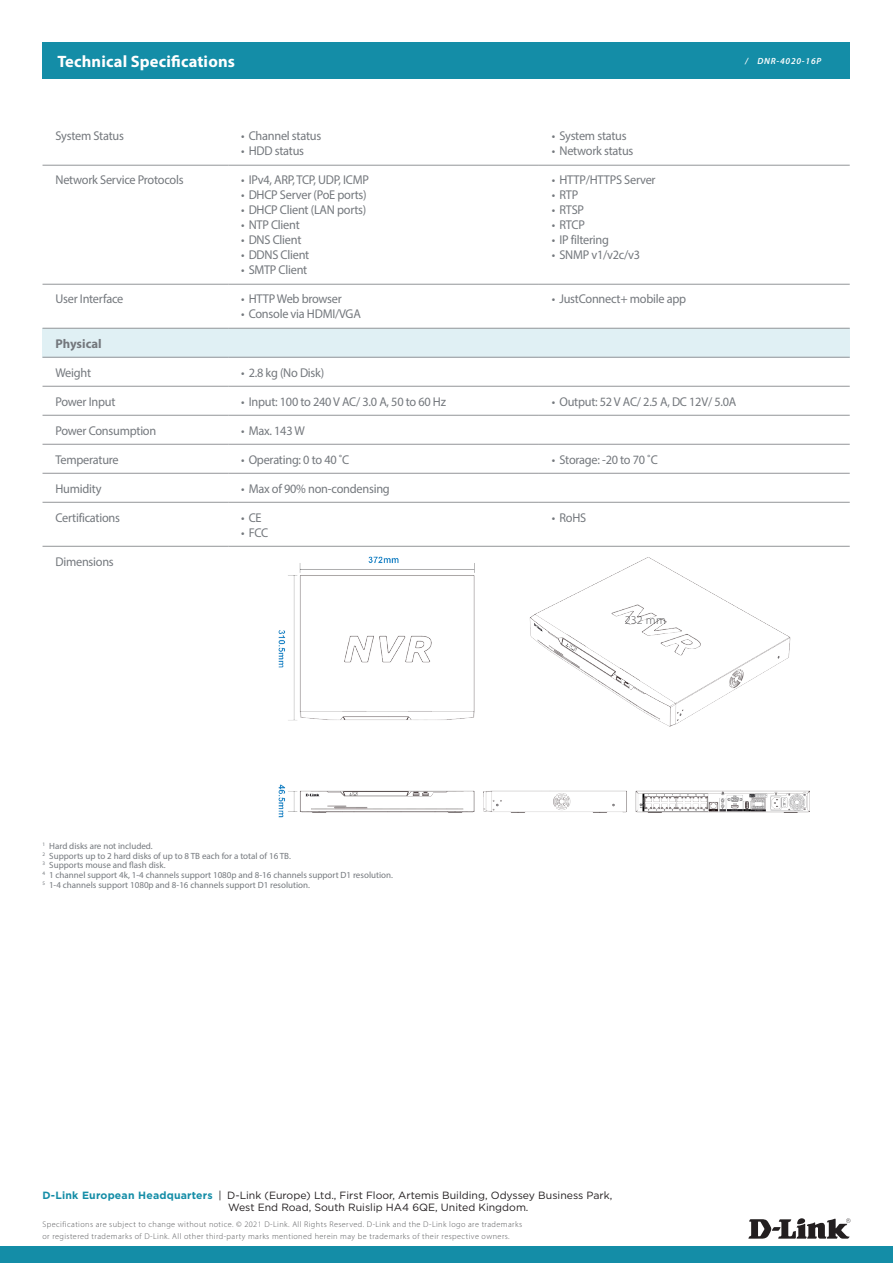
<style>
.page{position:relative;width:893px;height:1263px;background:#fff}
.page>*{position:absolute;margin:0;border:0;box-sizing:border-box;transform-origin:0 0}
.t1{font:700 16.5px "Myriad Pro";letter-spacing:.01em;color:#fff}
.t2{font:12.75px "Myriad Pro";letter-spacing:-.02em;color:#74787d}
.t3{font:700 12.75px "Myriad Pro";color:#74787d}
.t4{font:300 12px "Myriad Pro";color:#57585a}
.t5{font:10.5px/12.6px "Gotham";color:#231f20}
.t6{font:9px/9.8px "Myriad Pro";color:#74787d}
.t7{font:italic 600 9px "Myriad Pro";letter-spacing:.085em;color:#fff}
.t8{font:300 8.25px/12px "Myriad Pro";letter-spacing:.05em;color:#57585a}
.s1{font-weight:700;color:#148da7}
</style>
<div class="page">
<div style="left:0;top:1247px;width:893px;height:16px;background:#148da7"></div>
<div style="left:43px;top:43px;width:807px;height:36px;background:#148da7"></div>
<svg style="left:748px;top:1218px;width:102px;height:21px"></svg>
<div style="left:43px;top:328px;width:807px;height:29px;background:#e0f0f4"></div>
<hr style="left:43px;top:165px;width:185px;height:1px;background:#939598">
<hr style="left:228px;top:165px;width:311px;height:1px;background:#939598">
<hr style="left:539px;top:165px;width:311px;height:1px;background:#939598">
<hr style="left:43px;top:284px;width:185px;height:1px;background:#939598">
<hr style="left:228px;top:284px;width:311px;height:1px;background:#939598">
<hr style="left:539px;top:284px;width:311px;height:1px;background:#939598">
<hr style="left:43px;top:328px;width:185px;height:1px;background:#939598">
<hr style="left:43px;top:357px;width:185px;height:1px;background:#939598">
<hr style="left:43px;top:386px;width:185px;height:1px;background:#939598">
<hr style="left:228px;top:386px;width:311px;height:1px;background:#939598">
<hr style="left:539px;top:386px;width:311px;height:1px;background:#939598">
<hr style="left:43px;top:415px;width:185px;height:1px;background:#939598">
<hr style="left:228px;top:415px;width:311px;height:1px;background:#939598">
<hr style="left:539px;top:415px;width:311px;height:1px;background:#939598">
<hr style="left:43px;top:444px;width:185px;height:1px;background:#939598">
<hr style="left:228px;top:444px;width:311px;height:1px;background:#939598">
<hr style="left:539px;top:444px;width:311px;height:1px;background:#939598">
<hr style="left:43px;top:473px;width:185px;height:1px;background:#939598">
<hr style="left:228px;top:473px;width:311px;height:1px;background:#939598">
<hr style="left:539px;top:473px;width:311px;height:1px;background:#939598">
<hr style="left:43px;top:502px;width:185px;height:1px;background:#939598">
<hr style="left:228px;top:502px;width:311px;height:1px;background:#939598">
<hr style="left:539px;top:502px;width:311px;height:1px;background:#939598">
<hr style="left:43px;top:546px;width:185px;height:1px;background:#939598">
<hr style="left:228px;top:546px;width:311px;height:1px;background:#939598">
<hr style="left:539px;top:546px;width:311px;height:1px;background:#939598">
<hr style="left:228px;top:328px;width:311px;height:1px;background:#939598">
<hr style="left:539px;top:328px;width:311px;height:1px;background:#939598">
<hr style="left:228px;top:357px;width:311px;height:1px;background:#939598">
<hr style="left:539px;top:357px;width:311px;height:1px;background:#939598">
<img style="left:278px;top:556px;width:532px;height:261px">
<p class="t1" style="left:57px;top:51px;width:179px">Technical Specifications</p>
<p class="t7" style="left:745px;top:56px;width:78px">/ DNR-4020-16P</p>
<p class="t2" style="left:56px;top:128px;width:70px">System Status</p>
<p class="t2" style="left:241px;top:128px;width:82px">• Channel status</p>
<p class="t2" style="left:241px;top:143px;width:64px">• HDD status</p>
<p class="t2" style="left:552px;top:128px;width:76px">• System status</p>
<p class="t2" style="left:552px;top:143px;width:83px">• Network status</p>
<p class="t2" style="left:56px;top:172px;width:130px">Network Service Protocols</p>
<p class="t2" style="left:241px;top:172px;width:129px">• IPv4, ARP, TCP, UDP, ICMP</p>
<p class="t2" style="left:241px;top:187px;width:127px">• DHCP Server (PoE ports)</p>
<p class="t2" style="left:241px;top:202px;width:127px">• DHCP Client (LAN ports)</p>
<p class="t2" style="left:241px;top:217px;width:60px">• NTP Client</p>
<p class="t2" style="left:241px;top:232px;width:62px">• DNS Client</p>
<p class="t2" style="left:241px;top:247px;width:70px">• DDNS Client</p>
<p class="t2" style="left:241px;top:262px;width:68px">• SMTP Client</p>
<p class="t2" style="left:552px;top:172px;width:105px">• HTTP/HTTPS Server</p>
<p class="t2" style="left:552px;top:187px;width:28px">• RTP</p>
<p class="t2" style="left:552px;top:202px;width:34px">• RTSP</p>
<p class="t2" style="left:552px;top:217px;width:34px">• RTCP</p>
<p class="t2" style="left:552px;top:232px;width:59px">• IP filtering</p>
<p class="t2" style="left:552px;top:247px;width:90px">• SNMP v1/v2c/v3</p>
<p class="t2" style="left:56px;top:291px;width:69px">User Interface</p>
<p class="t2" style="left:241px;top:291px;width:102px">• HTTP Web browser</p>
<p class="t2" style="left:241px;top:306px;width:121px">• Console via HDMI/VGA</p>
<p class="t2" style="left:552px;top:291px;width:136px">• JustConnect+ mobile app</p>
<p class="t3" style="left:56px;top:335px;width:48px">Physical</p>
<p class="t2" style="left:56px;top:364px;width:37px">Weight</p>
<p class="t2" style="left:241px;top:364px;width:85px">• 2.8 kg (No Disk)</p>
<p class="t2" style="left:56px;top:393px;width:61px">Power Input</p>
<p class="t2" style="left:241px;top:393px;width:206px">• Input: 100 to 240 V AC/ 3.0 A, 50 to 60 Hz</p>
<p class="t2" style="left:552px;top:393px;width:186px">• Output: 52 V AC/ 2.5 A, DC 12V/ 5.0A</p>
<p class="t2" style="left:56px;top:422px;width:102px">Power Consumption</p>
<p class="t2" style="left:241px;top:422px;width:65px">• Max. 143 W</p>
<p class="t2" style="left:56px;top:451px;width:65px">Temperature</p>
<p class="t2" style="left:241px;top:451px;width:110px">• Operating: 0 to 40 ˚C</p>
<p class="t2" style="left:552px;top:451px;width:107px">• Storage: -20 to 70 ˚C</p>
<p class="t2" style="left:56px;top:480px;width:48px">Humidity</p>
<p class="t2" style="left:241px;top:480px;width:150px">• Max of 90% non-condensing</p>
<p class="t2" style="left:56px;top:509px;width:66px">Certifications</p>
<p class="t2" style="left:241px;top:509px;width:22px">• CE</p>
<p class="t2" style="left:241px;top:524px;width:29px">• FCC</p>
<p class="t2" style="left:552px;top:509px;width:36px">• RoHS</p>
<p class="t2" style="left:56px;top:553px;width:60px">Dimensions</p>
<p class="t6" style="left:43px;top:841px;width:352px"><sup>1</sup> Hard disks are not included.<br><sup>2</sup> Supports up to 2 hard disks of up to 8 TB each for a total of 16 TB.<br><sup>3</sup> Supports mouse and flash disk.<br><sup>4</sup> 1 channel support 4k, 1-4 channels support 1080p and 8-16 channels support D1 resolution.<br><sup>5</sup> 1-4 channels support 1080p and 8-16 channels support D1 resolution.</p>
<p class="t4" style="left:625px;top:613px;width:43px">232 mm</p>
<p class="t5" style="left:228px;top:1188px;width:386px;text-indent:-186px"><span class="s1">D-Link European Headquarters</span> | D-Link (Europe) Ltd., First Floor, Artemis Building, Odyssey Business Park,<br>West End Road, South Ruislip HA4 6QE, United Kingdom.</p>
<p class="t8" style="left:43px;top:1218px;width:481px">Specifications are subject to change without notice. © 2021 D-Link. All Rights Reserved. D-Link and the D-Link logo are trademarks or registered trademarks of D-Link. All other third-party marks mentioned herein may be trademarks of their respective owners.</p>
</div>
